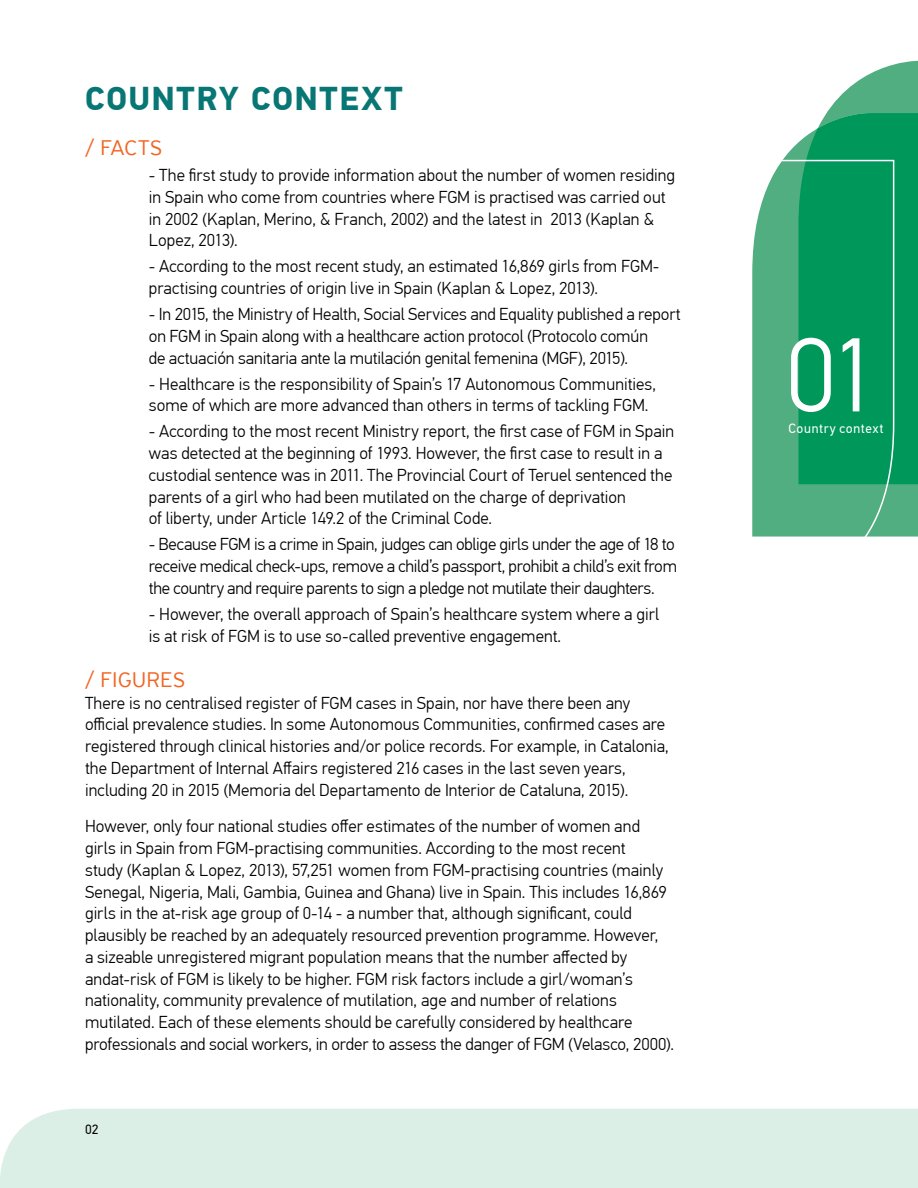
<style>
.page{position:relative;width:918px;height:1188px;background:#fff}
.page>*{position:absolute;margin:0;border:0;box-sizing:border-box;transform-origin:0 0}
.t1{font:300 105px "PF Din Text Pro";color:#fff}
.t2{font:700 33px "PF Din Text Pro";letter-spacing:.05em;color:#077674}
.t3{font:300 22.5px "PF Highway Sans Pro";letter-spacing:.025em;color:#f26522}
.t4{font:300 17.25px/21.8px "PF Din Text Pro";color:#000}
.t5{font:13.5px "PF Din Text Pro";letter-spacing:.045em;color:#fff}
.t6{font:13.5px "PF Din Text Pro";color:#000}
</style>
<div class="page">
<div style="left:0;top:1109px;width:917px;height:79px;background:#dcefe6"></div>
<svg style="left:917px;top:1109px;width:1px;height:79px"></svg>
<svg style="left:782px;top:143px;width:136px;height:394px;background:#60b58c"></svg>
<svg style="left:826px;top:61px;width:92px;height:52px"></svg>
<svg style="left:798px;top:113px;width:120px;height:371px;background:#139e67"></svg>
<svg style="left:752px;top:160px;width:142px;height:377px;background:#28a36f"></svg>
<h2 class="t2" style="left:85px;top:78px;width:319px">COUNTRY CONTEXT</h2>
<h3 class="t3" style="left:85px;top:135px;width:40px">/ FACTS</h3>
<p class="t4" style="left:149px;top:165px;width:528px">- The first study to provide information about the number of women residing in Spain who come from countries where FGM is practised was carried out in 2002 (Kaplan, Merino, &amp; Franch, 2002) and the latest in 2013 (Kaplan &amp; Lopez, 2013).</p>
<p class="t4" style="left:149px;top:256px;width:512px">- According to the most recent study, an estimated 16,869 girls from FGM&shy;practising countries of origin live in Spain (Kaplan &amp; Lopez, 2013).</p>
<p class="t4" style="left:149px;top:304px;width:533px">- In 2015, the Ministry of Health, Social Services and Equality published a report on FGM in Spain along with a healthcare action protocol (Protocolo común<br>de actuación sanitaria ante la mutilación genital femenina (MGF), 2015).</p>
<p class="t4" style="left:149px;top:373px;width:509px">- Healthcare is the responsibility of Spain’s 17 Autonomous Communities, some of which are more advanced than others in terms of tackling FGM.</p>
<p class="t4" style="left:149px;top:421px;width:527px">- According to the most recent Ministry report, the first case of FGM in Spain was detected at the beginning of 1993. However, the first case to result in a custodial sentence was in 2011. The Provincial Court of Teruel sentenced the parents of a girl who had been mutilated on the charge of deprivation<br>of liberty, under Article 149.2 of the Criminal Code.</p>
<p class="t4" style="left:149px;top:534px;width:530px">- Because FGM is a crime in Spain, judges can oblige girls under the age of 18 to receive medical check-ups, remove a child’s passport, prohibit a child’s exit from the country and require parents to sign a pledge not mutilate their daughters.</p>
<p class="t4" style="left:149px;top:603px;width:512px">- However, the overall approach of Spain’s healthcare system where a girl is at risk of FGM is to use so-called preventive engagement.</p>
<h3 class="t3" style="left:85px;top:666px;width:88px">/ FIGURES</h3>
<p class="t4" style="left:85px;top:692px;width:585px">There is no centralised register of FGM cases in Spain, nor have there been any official prevalence studies. In some Autonomous Communities, confirmed cases are registered through clinical histories and/or police records. For example, in Catalonia, the Department of Internal Affairs registered 216 cases in the last seven years, including 20 in 2015 (Memoria del Departamento de Interior de Cataluna, 2015).</p>
<p class="t4" style="left:85px;top:816px;width:591px">However, only four national studies offer estimates of the number of women and girls in Spain from FGM-practising communities. According to the most recent<br>study (Kaplan &amp; Lopez, 2013), 57,251 women from FGM-practising countries (mainly Senegal, Nigeria, Mali, Gambia, Guinea and Ghana) live in Spain. This includes 16,869 girls in the at-risk age group of 0-14 - a number that, although significant, could plausibly be reached by an adequately resourced prevention programme. However,<br>a sizeable unregistered migrant population means that the number affected by andat-risk of FGM is likely to be higher. FGM risk factors include a girl/woman’s nationality, community prevalence of mutilation, age and number of relations mutilated. Each of these elements should be carefully considered by healthcare professionals and social workers, in order to assess the danger of FGM (Velasco, 2000).</p>
<p class="t6" style="left:85px;top:1122px;width:15px">02</p>
<h1 class="t1" style="left:786px;top:315px;width:96px">01</h1>
<p class="t5" style="left:789px;top:420px;width:97px">Country context</p>
</div>
